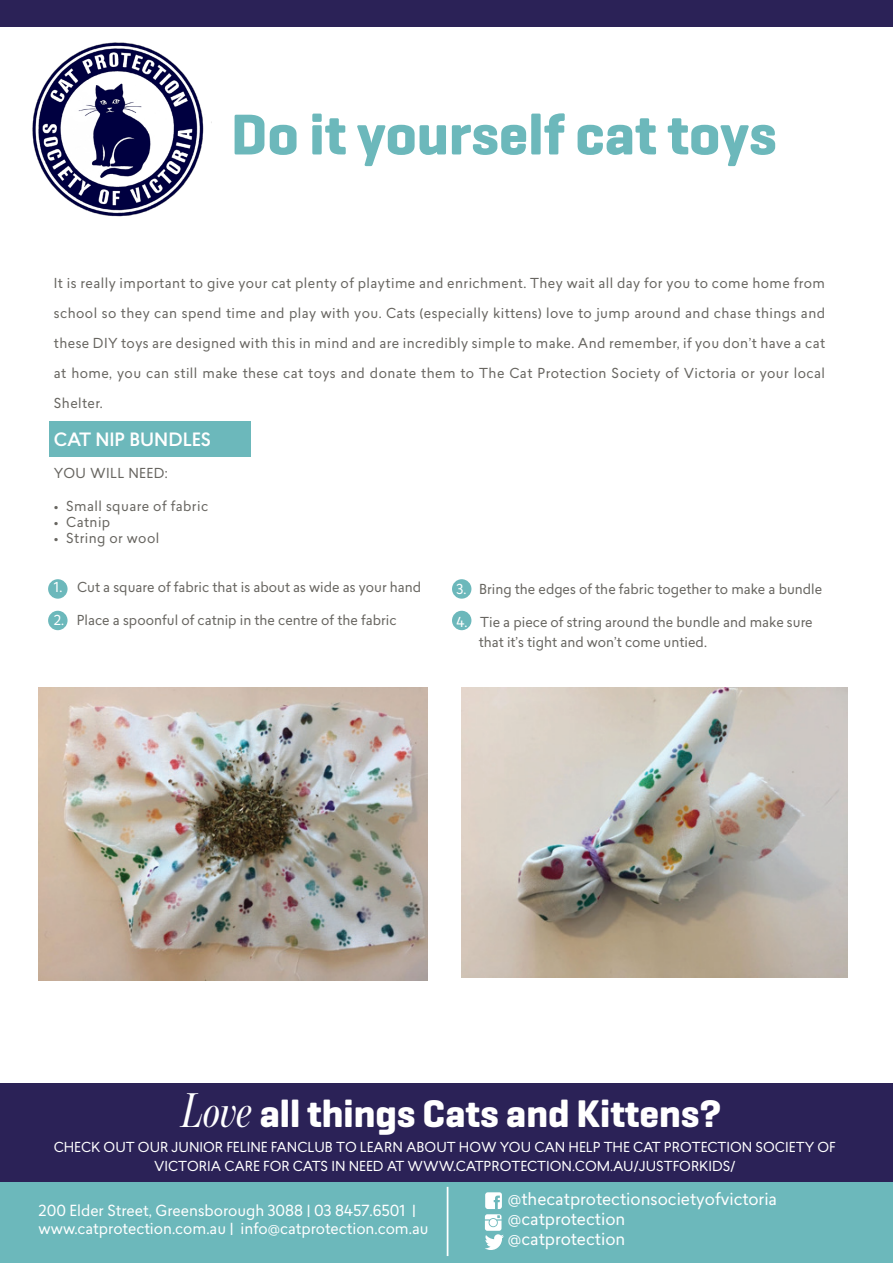
<style>
.page{position:relative;width:893px;height:1263px;background:#fff}
.page>*{position:absolute;margin:0;border:0;box-sizing:border-box;transform-origin:0 0}
.t1{font:700 58.5px "Geogrotesque";color:#6cb8bb}
.t2{font:700 39.15px "Geogrotesque";color:#fff}
.t3{font:500 18px "Lasiver";color:#fff}
.t4{font:16.5px/19.8px "Lasiver";color:#fff}
.t5{font:15px/18px "Lasiver";color:#fff}
.t6{font:13.5px "Lasiver";letter-spacing:.03em;color:#676560}
.t7{font:13.5px/19.5px "Lasiver";color:#676560}
.t8{font:13.5px/19.8px "Lasiver";color:#fff;text-align:center}
.s1{color:#fff}
.s2{font-family:"Benton Mod Disp Ex Cond";font-weight:400;font-style:italic;font-size:49.35px}
</style>
<div class="page">
<div style="left:48px;top:579px;width:20px;height:20px;background:#6cb8bb;border-radius:50%"></div>
<div style="left:48px;top:611px;width:20px;height:19px;background:#6cb8bb;border-radius:50%"></div>
<div style="left:452px;top:579px;width:19px;height:20px;background:#6cb8bb;border-radius:50%"></div>
<div style="left:452px;top:611px;width:19px;height:19px;background:#6cb8bb;border-radius:50%"></div>
<div style="left:50px;top:421px;width:201px;height:35px;background:#6cb8bb"></div>
<img style="left:32px;top:42px;width:180px;height:175px">
<div style="left:0;top:1182px;width:893px;height:81px;background:#6cb8bb"></div>
<hr style="left:447px;top:1187px;width:1px;height:69px;background:#fff">
<svg style="left:485px;top:1192px;width:19px;height:58px"></svg>
<div style="left:0;top:1082px;width:893px;height:99px;background:#2b2257"></div>
<div style="left:0;top:0;width:893px;height:27px;background:#2b2257"></div>
<img style="left:462px;top:688px;width:386px;height:290px">
<img style="left:39px;top:688px;width:388px;height:292px">
<h1 class="t1" style="left:231px;top:98px;width:547px">Do it yourself cat toys</h1>
<p class="t6" style="left:54px;top:274px;width:773px">It is really important to give your cat plenty of playtime and enrichment. They wait all day for you to come home from</p>
<p class="t6" style="left:54px;top:304px;width:773px">school so they can spend time and play with you. Cats (especially kittens) love to jump around and chase things and</p>
<p class="t6" style="left:54px;top:334px;width:773px">these DIY toys are designed with this in mind and are incredibly simple to make. And remember, if you don’t have a cat</p>
<p class="t6" style="left:54px;top:364px;width:773px">at home, you can still make these cat toys and donate them to The Cat Protection Society of Victoria or your local</p>
<p class="t6" style="left:54px;top:394px;width:50px">Shelter.</p>
<h3 class="t3" style="left:54px;top:427px;width:159px">CAT NIP BUNDLES</h3>
<p class="t6" style="left:54px;top:464px;width:115px">YOU WILL NEED:</p>
<p class="t6" style="left:54px;top:496px;width:156px">• Small square of fabric</p>
<p class="t6" style="left:54px;top:512px;width:58px">• Catnip</p>
<p class="t6" style="left:54px;top:529px;width:107px">• String or wool</p>
<p class="t7" style="left:54px;top:577px;width:369px"><span class="s1">1.</span> Cut a square of fabric that is about as wide as your hand</p>
<p class="t7" style="left:54px;top:610px;width:344px"><span class="s1">2.</span> Place a spoonful of catnip in the centre of the fabric</p>
<p class="t7" style="left:456px;top:579px;width:367px"><span class="s1">3.</span> Bring the edges of the fabric together to make a bundle</p>
<p class="t7" style="left:479px;top:612px;width:336px;text-indent:-22px"><span class="s1">4.</span> Tie a piece of string around the bundle and make sure that it’s tight and won’t come untied.</p>
<h2 class="t2" style="left:183px;top:1089px;width:540px"><span class="s2">Love</span> all things Cats and Kittens?</h2>
<p class="t8" style="left:54px;top:1137px;width:784px">CHECK OUT OUR JUNIOR FELINE FANCLUB TO LEARN ABOUT HOW YOU CAN HELP THE CAT PROTECTION SOCIETY OF<br>VICTORIA CARE FOR CATS IN NEED AT WWW.CATPROTECTION.COM.AU/JUSTFORKIDS/</p>
<p class="t5" style="left:39px;top:1201px;width:391px">200 Elder Street, Greensborough 3088 | 03 8457.6501 | www.catprotection.com.au | info@catprotection.com.au</p>
<p class="t4" style="left:508px;top:1189px;width:271px">@thecatprotectionsocietyofvictoria @catprotection<br>@catprotection</p>
</div>
